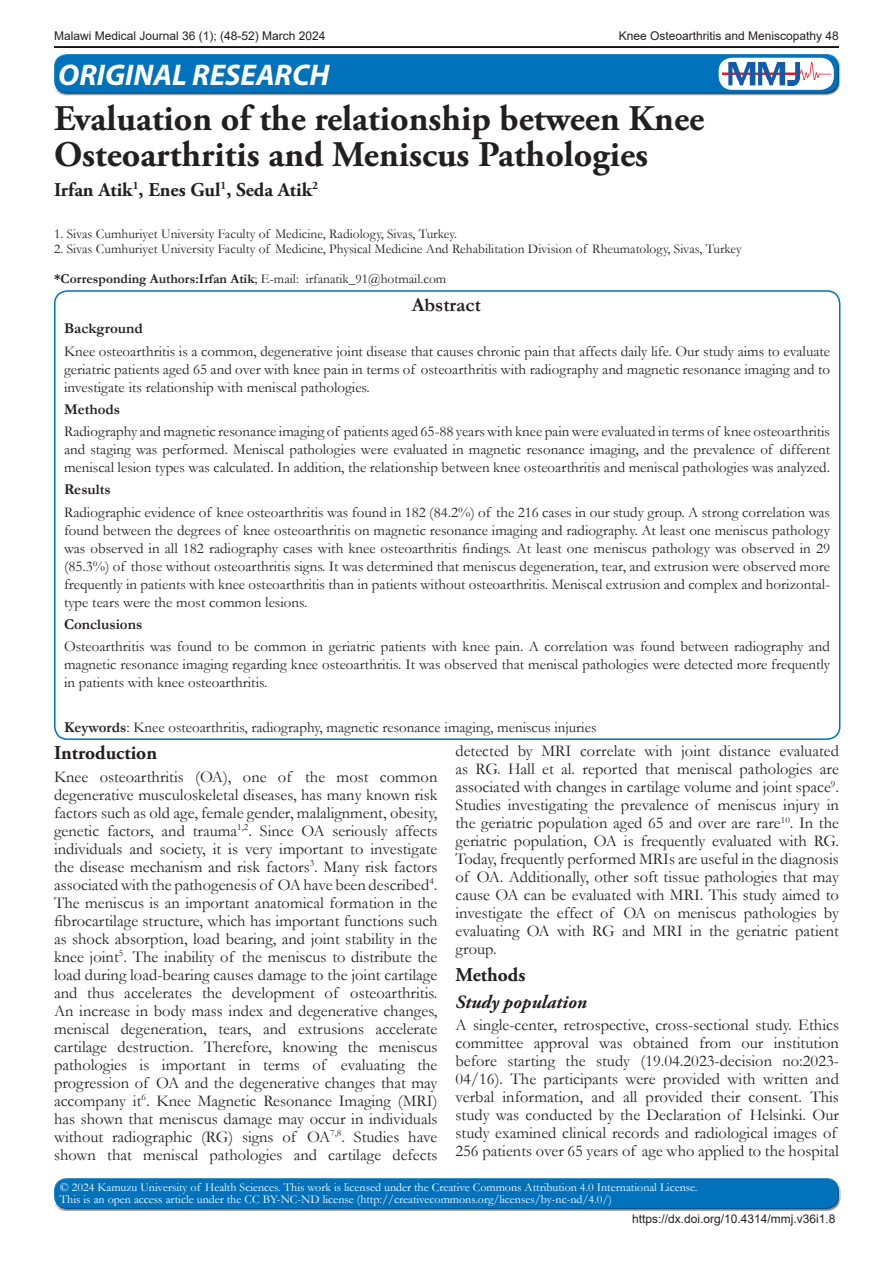
<style>
.page{position:relative;width:893px;height:1263px;background:#fff}
.page>*{position:absolute;margin:0;border:0;box-sizing:border-box;transform-origin:0 0}
.t1{font:700 36px/36px "Adobe Garamond Pro";color:#231f20}
.t2{font:italic 700 30px "Myriad Pro";color:#fff}
.MMJ_Author_Name{font:700 19.5px "Adobe Garamond Pro";color:#231f20}
.MMJ_Heading_1{font:700 19.5px "Adobe Garamond Pro";color:#231f20}
.MMJ_Main_Abstract_He{font:700 19.5px "Garamond";color:#231f20}
.MMJ_Heading_2{font:italic 700 18.75px "Adobe Garamond Pro";color:#231f20}
.MMJ_Body_Text{font:16.5px/18px "Garamond";color:#231f20;text-align:justify}
.MMJ_Body_Text-2{font:15px/18px "Garamond";color:#231f20;text-align:justify}
.MMJ_Body_Text-3{font:700 15px "Garamond";color:#231f20}
.MMJ_Author_Instituti{font:13.5px "Garamond";color:#231f20}
.t3{font:12px/12px "Garamond";color:#fff}
.MMJ_Article_heading{font:12px "Arial";color:#231f20}
.s1{font-weight:700}
</style>
<div class="page">
<hr style="left:53px;top:45px;width:787px;height:4px;background:#231f20;opacity:.75">
<div style="left:52px;top:1176px;width:789px;height:28px;background:#fff;opacity:.75"></div>
<div style="left:52px;top:1181px;width:789px;height:30px;background:#231f20;opacity:.75"></div>
<div style="left:52px;top:52px;width:788px;height:39px;background:#fff;opacity:.75"></div>
<div style="left:52px;top:59px;width:788px;height:36px;background:#231f20;opacity:.75"></div>
<div style="left:719px;top:58px;width:115px;height:32px;background:#fff;border-radius:13px"></div>
<img style="left:722px;top:62px;width:108px;height:23px">
<div style="left:54px;top:290px;width:786px;height:450px;border:2px solid #0072bc;border-radius:13px"></div>
<p class="MMJ_Article_heading" style="left:54px;top:28px;width:273px">Malawi Medical Journal 36 (1); (48-52) March 2024</p>
<p class="MMJ_Article_heading" style="left:619px;top:28px;width:222px">Knee Osteoarthritis and Meniscopathy 48</p>
<h2 class="t2" style="left:58px;top:55px;width:273px">ORIGINAL RESEARCH</h2>
<p class="t1" style="left:54px;top:102px;width:652px">Evaluation of the relationship between Knee<br>Osteoarthritis and Meniscus Pathologies</p>
<p class="MMJ_Author_Name" style="left:54px;top:178px;width:265px">Irfan Atik<sup>1</sup>, Enes Gul<sup>1</sup>, Seda Atik<sup>2</sup></p>
<p class="MMJ_Author_Instituti" style="left:54px;top:225px;width:404px">1. Sivas Cumhuriyet University Faculty of Medicine, Radiology, Sivas, Turkey.</p>
<p class="MMJ_Author_Instituti" style="left:54px;top:240px;width:689px">2. Sivas Cumhuriyet University Faculty of Medicine, Physical Medicine And Rehabilitation Division of Rheumatology, Sivas, Turkey</p>
<p class="MMJ_Author_Instituti" style="left:54px;top:270px;width:394px"><span class="s1">*Corresponding Authors:Irfan Atik</span>; E-mail: irfanatik_91@hotmail.com</p>
<p class="MMJ_Main_Abstract_He" style="left:412px;top:292px;width:71px">Abstract</p>
<p class="MMJ_Body_Text-3" style="left:64px;top:318px;width:80px">Background</p>
<p class="MMJ_Body_Text-2" style="left:64px;top:342px;width:768px">Knee osteoarthritis is a common, degenerative joint disease that causes chronic pain that affects daily life. Our study aims to evaluate geriatric patients aged 65 and over with knee pain in terms of osteoarthritis with radiography and magnetic resonance imaging and to investigate its relationship with meniscal pathologies.</p>
<p class="MMJ_Body_Text-3" style="left:64px;top:399px;width:58px">Methods</p>
<p class="MMJ_Body_Text-2" style="left:64px;top:422px;width:768px">Radiography and magnetic resonance imaging of patients aged 65-88 years with knee pain were evaluated in terms of knee osteoarthritis and staging was performed. Meniscal pathologies were evaluated in magnetic resonance imaging, and the prevalence of different meniscal lesion types was calculated. In addition, the relationship between knee osteoarthritis and meniscal pathologies was analyzed.</p>
<p class="MMJ_Body_Text-3" style="left:64px;top:479px;width:48px">Results</p>
<p class="MMJ_Body_Text-2" style="left:64px;top:503px;width:768px">Radiographic evidence of knee osteoarthritis was found in 182 (84.2%) of the 216 cases in our study group. A strong correlation was found between the degrees of knee osteoarthritis on magnetic resonance imaging and radiography. At least one meniscus pathology was observed in all 182 radiography cases with knee osteoarthritis findings. At least one meniscus pathology was observed in 29 (85.3%) of those without osteoarthritis signs. It was determined that meniscus degeneration, tear, and extrusion were observed more frequently in patients with knee osteoarthritis than in patients without osteoarthritis. Meniscal extrusion and complex and horizontal&shy;type tears were the most common lesions.</p>
<p class="MMJ_Body_Text-3" style="left:64px;top:614px;width:80px">Conclusions</p>
<p class="MMJ_Body_Text-2" style="left:64px;top:637px;width:768px">Osteoarthritis was found to be common in geriatric patients with knee pain. A correlation was found between radiography and magnetic resonance imaging regarding knee osteoarthritis. It was observed that meniscal pathologies were detected more frequently in patients with knee osteoarthritis.</p>
<p class="MMJ_Body_Text-2" style="left:64px;top:718px;width:534px"><span class="s1">Keywords</span>: Knee osteoarthritis, radiography, magnetic resonance imaging, meniscus injuries</p>
<p class="MMJ_Heading_1" style="left:54px;top:742px;width:105px">Introduction</p>
<p class="MMJ_Body_Text" style="left:54px;top:767px;width:385px">Knee osteoarthritis (OA), one of the most common degenerative musculoskeletal diseases, has many known risk factors such as old age, female gender, malalignment, obesity, genetic factors, and trauma<sup>1,2</sup>. Since OA seriously affects individuals and society, it is very important to investigate the disease mechanism and risk factors<sup>3</sup>. Many risk factors associated with the pathogenesis of OA have been described<sup>4</sup>.<br>The meniscus is an important anatomical formation in the fibrocartilage structure, which has important functions such as shock absorption, load bearing, and joint stability in the knee joint<sup>5</sup>. The inability of the meniscus to distribute the load during load-bearing causes damage to the joint cartilage and thus accelerates the development of osteoarthritis.<br>An increase in body mass index and degenerative changes, meniscal degeneration, tears, and extrusions accelerate cartilage destruction. Therefore, knowing the meniscus pathologies is important in terms of evaluating the progression of OA and the degenerative changes that may accompany it<sup>6</sup>. Knee Magnetic Resonance Imaging (MRI) has shown that meniscus damage may occur in individuals without radiographic (RG) signs of OA<sup>7,8</sup>. Studies have shown that meniscal pathologies and cartilage defects</p>
<p class="MMJ_Body_Text" style="left:455px;top:741px;width:385px">detected by MRI correlate with joint distance evaluated as RG. Hall et al. reported that meniscal pathologies are associated with changes in cartilage volume and joint space<sup>9</sup>.<br>Studies investigating the prevalence of meniscus injury in the geriatric population aged 65 and over are rare<sup>10</sup>. In the geriatric population, OA is frequently evaluated with RG.<br>Today, frequently performed MRIs are useful in the diagnosis of OA. Additionally, other soft tissue pathologies that may cause OA can be evaluated with MRI. This study aimed to investigate the effect of OA on meniscus pathologies by evaluating OA with RG and MRI in the geriatric patient group.</p>
<p class="MMJ_Heading_1" style="left:455px;top:963px;width:71px">Methods</p>
<p class="MMJ_Heading_2" style="left:455px;top:991px;width:133px">Study population</p>
<p class="MMJ_Body_Text" style="left:455px;top:1015px;width:385px;text-align:left">A single-center, retrospective, cross-sectional study. Ethics committee approval was obtained from our institution before starting the study (19.04.2023-decision no:2023- 04/16). The participants were provided with written and verbal information, and all provided their consent. This study was conducted by the Declaration of Helsinki. Our study examined clinical records and radiological images of 256 patients over 65 years of age who applied to the hospital</p>
<p class="t3" style="left:60px;top:1181px;width:639px">© 2024 Kamuzu University of Health Sciences. This work is licensed under the Creative Commons Attribution 4.0 International License.<br>This is an open access article under the CC BY-NC-ND license (http://creativecommons.org/licenses/by-nc-nd/4.0/)</p>
<p class="MMJ_Article_heading" style="left:632px;top:1210px;width:205px">https://dx.doi.org/10.4314/mmj.v36i1.8</p>
</div>
